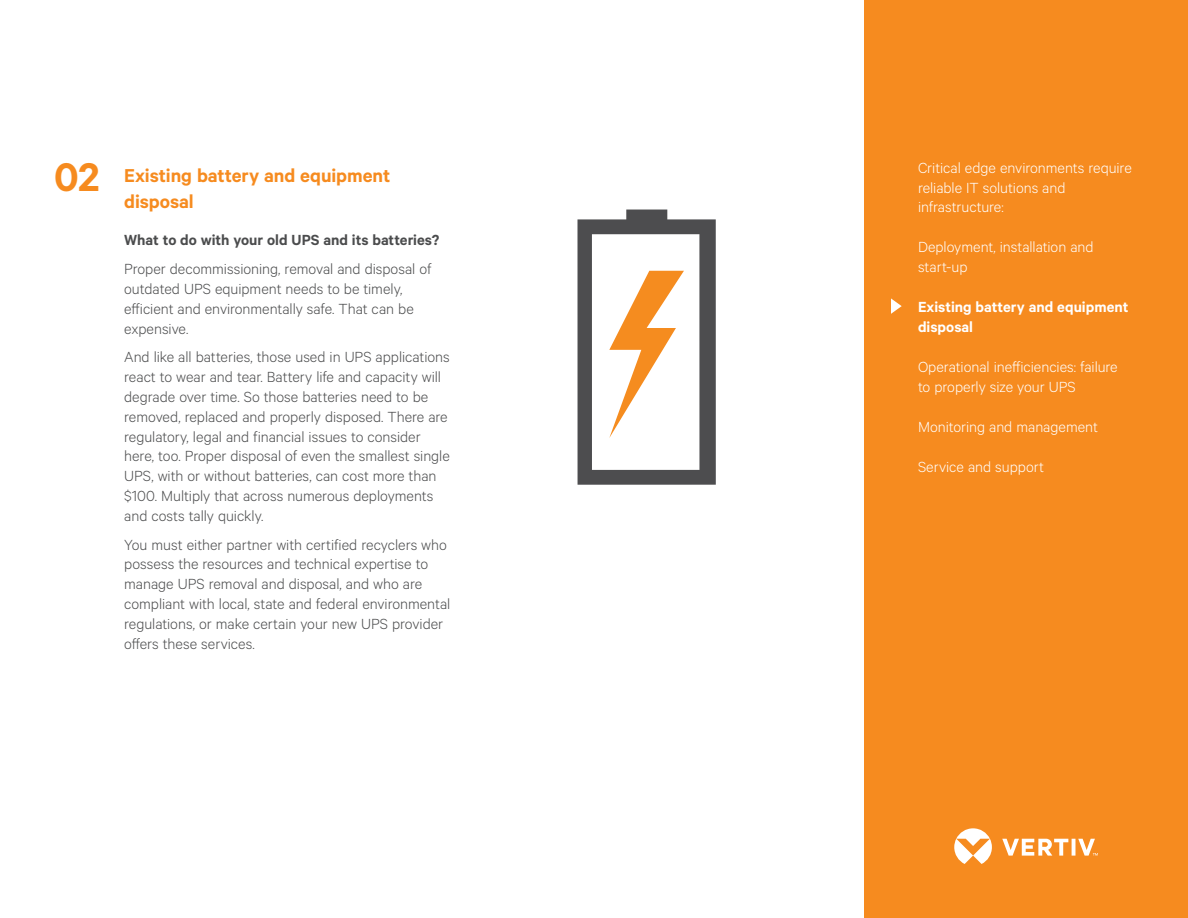
<style>
.page{position:relative;width:1188px;height:918px;background:#fff}
.page>*{position:absolute;margin:0;border:0;box-sizing:border-box;transform-origin:0 0}
.Vertiv_Orange_Main_H{font:600 45px "Calibre";color:#f68b1f}
.Vertiv_Orange_Main_H-2{font:600 21px/25.2px "Calibre";letter-spacing:-.005em;color:#f68b1f}
.Vertiv_Body_Text{font:300 16.5px/19.8px "Calibre";color:#4b4c4d}
.Sidebar_Contents{font:300 16.5px/19.8px "Calibre";color:#fff}
.Vertiv_Body_Text-2{font:600 16.5px "Calibre";color:#4b4c4d}
.Sidebar_Contents-2{font:600 16.5px/19.8px "Calibre";color:#fff}
</style>
<div class="page">
<div style="left:864px;top:0;width:324px;height:918px;background:#f68b1f"></div>
<svg style="left:954px;top:828px;width:144px;height:36px"></svg>
<svg style="left:891px;top:298px;width:11px;height:16px"></svg>
<svg style="left:578px;top:210px;width:138px;height:275px"></svg>
<p class="Vertiv_Orange_Main_H" style="left:54px;top:150px;width:47px">02</p>
<p class="Sidebar_Contents" style="left:918px;top:157px;width:215px">Critical edge environments require reliable IT solutions and infrastructure:</p>
<p class="Sidebar_Contents" style="left:918px;top:237px;width:177px">Deployment, installation and start-up</p>
<p class="Sidebar_Contents-2" style="left:918px;top:297px;width:212px">Existing battery and equipment disposal</p>
<p class="Sidebar_Contents" style="left:918px;top:356px;width:201px">Operational inefficiencies: failure to properly size your UPS</p>
<p class="Sidebar_Contents" style="left:918px;top:416px;width:182px">Monitoring and management</p>
<p class="Sidebar_Contents" style="left:918px;top:456px;width:128px">Service and support</p>
<p class="Vertiv_Orange_Main_H-2" style="left:124px;top:163px;width:268px">Existing battery and equipment disposal</p>
<p class="Vertiv_Body_Text-2" style="left:124px;top:230px;width:317px">What to do with your old UPS and its batteries?</p>
<p class="Vertiv_Body_Text" style="left:124px;top:258px;width:309px">Proper decommissioning, removal and disposal of outdated UPS equipment needs to be timely, efficient and environmentally safe. That can be expensive.</p>
<p class="Vertiv_Body_Text" style="left:124px;top:347px;width:327px">And like all batteries, those used in UPS applications react to wear and tear. Battery life and capacity will degrade over time. So those batteries need to be removed, replaced and properly disposed. There are regulatory, legal and financial issues to consider here, too. Proper disposal of even the smallest single UPS, with or without batteries, can cost more than $100. Multiply that across numerous deployments and costs tally quickly.</p>
<p class="Vertiv_Body_Text" style="left:124px;top:534px;width:328px">You must either partner with certified recyclers who possess the resources and technical expertise to manage UPS removal and disposal, and who are compliant with local, state and federal environmental regulations, or make certain your new UPS provider offers these services.</p>
</div>
